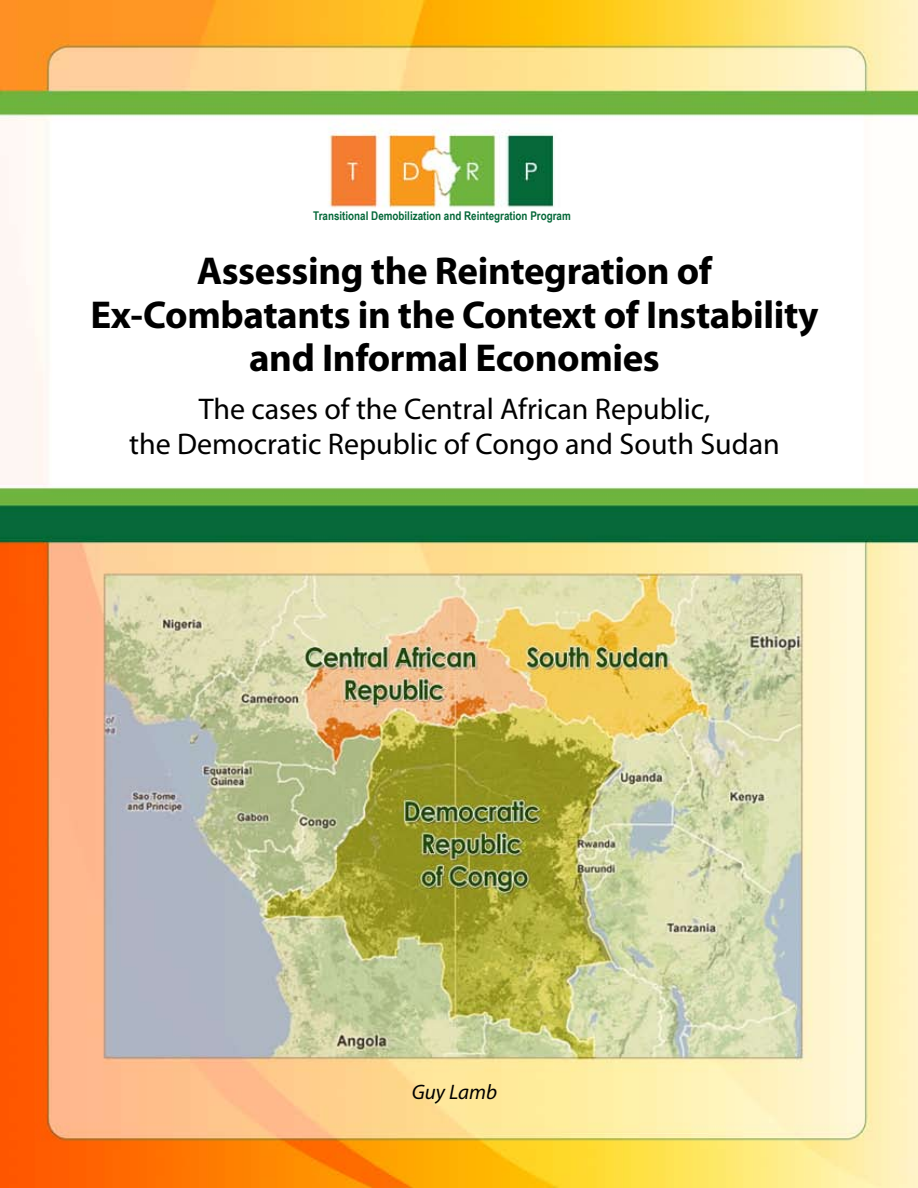
<style>
.page{position:relative;width:918px;height:1188px;background:#fff}
.page>*{position:absolute;margin:0;border:0;box-sizing:border-box;transform-origin:0 0}
.t1{font:700 39px/43.5px "Myriad Pro";letter-spacing:-.01em;color:#000;text-align:center}
.t2{font:30px/34.5px "Myriad Pro";color:#000;text-align:center}
.t3{font:italic 21px "Myriad Pro";color:#000}
.t4{font:700 12px "Arial Narrow";color:#056839}
</style>
<div class="page">
<img style="left:0;top:0;width:918px;height:1188px">
<p class="t4" style="left:313px;top:206px;width:259px">Transitional Demobilization and Reintegration Program</p>
<p class="t1" style="left:90px;top:248px;width:730px">Assessing the Reintegration of<br>Ex-Combatants in the Context of Instability and Informal Economies</p>
<p class="t2" style="left:129px;top:391px;width:652px">The cases of the Central African Republic,<br>the Democratic Republic of Congo and South Sudan</p>
<p class="t3" style="left:412px;top:1079px;width:87px">Guy Lamb</p>
</div>
